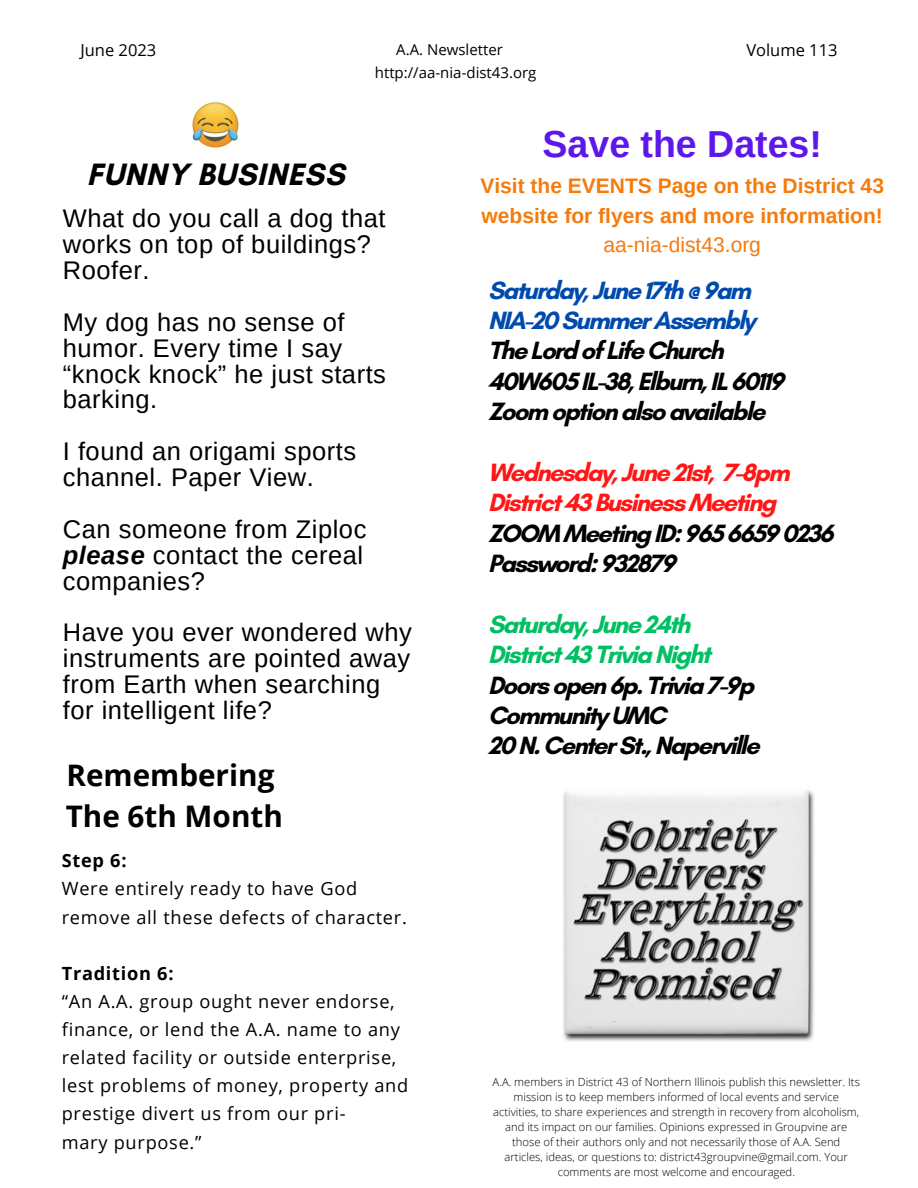
<style>
.page{position:relative;width:918px;height:1188px;background:#fff}
.page>*{position:absolute;margin:0;border:0;box-sizing:border-box;transform-origin:0 0}
.t1{font:700 37.5px "Arimo";color:#5e17eb}
.t2{font:700 31.5px "Glacial Indifference";letter-spacing:.02em;color:#000}
.t3{font:700 29.7px "Open Sans";color:#000}
.t4{font:25.5px/25.8px "Arimo";letter-spacing:.02em;color:#000}
.t5{font:700 25.5px "Glacial Indifference";letter-spacing:-.065em;color:#000}
.t6{font:700 25.5px "Glacial Indifference";letter-spacing:-.065em;color:#000100}
.t7{font:700 25.5px "Glacial Indifference";letter-spacing:-.065em;color:#ff1616}
.t8{font:700 25.5px "Glacial Indifference";letter-spacing:-.065em;color:#004aad}
.t9{font:700 25.5px "Glacial Indifference";letter-spacing:-.065em;color:#00bf63}
.t10{font:700 21px/29.2px "Arimo";color:#f47b0c}
.t11{font:21px "Arimo";color:#f47b0c}
.t12{font:18.15px/28.2px "Open Sans";letter-spacing:.04em;color:#000}
.t13{font:700 18.15px "Open Sans";letter-spacing:.04em;color:#000}
.t14{font:16.5px "Open Sans";color:#000}
.t15{font:15px "Open Sans";color:#000}
.t16{font:300 11.25px/15px "Open Sans";color:#000;text-align:center}
.s1{font-weight:700;font-style:italic}
</style>
<div class="page">
<img style="left:192px;top:102px;width:47px;height:46px">
<img style="left:563px;top:790px;width:251px;height:252px">
<p class="t14" style="left:80px;top:39px;width:77px">June 2023</p>
<p class="t15" style="left:396px;top:39px;width:108px">A.A. Newsletter</p>
<p class="t14" style="left:746px;top:39px;width:93px">Volume 113</p>
<p class="t15" style="left:375px;top:62px;width:163px">http://aa-nia-dist43.org</p>
<p class="t2" style="left:87px;top:155px;width:259px">FUNNY BUSINESS</p>
<p class="t4" style="left:63px;top:206px;width:324px">What do you call a dog that works on top of buildings?<br>Roofer.</p>
<p class="t4" style="left:63px;top:309px;width:325px">My dog has no sense of humor. Every time I say “knock knock” he just starts barking.</p>
<p class="t4" style="left:63px;top:438px;width:295px">I found an origami sports channel. Paper View.</p>
<p class="t4" style="left:63px;top:516px;width:305px">Can someone from Ziploc <span class="s1">please</span> contact the cereal companies?</p>
<p class="t4" style="left:63px;top:620px;width:351px">Have you ever wondered why instruments are pointed away from Earth when searching for intelligent life?</p>
<p class="t3" style="left:66px;top:755px;width:210px">Remembering</p>
<p class="t3" style="left:66px;top:795px;width:219px">The 6th Month</p>
<p class="t13" style="left:62px;top:848px;width:66px">Step 6:</p>
<p class="t12" style="left:62px;top:874px;width:347px">Were entirely ready to have God remove all these defects of character.</p>
<p class="t13" style="left:62px;top:960px;width:113px">Tradition 6:</p>
<p class="t12" style="left:62px;top:987px;width:348px">“An A.A. group ought never endorse, finance, or lend the A.A. name to any related facility or outside enterprise, lest problems of money, property and prestige divert us from our pri-</p>
<p class="t12" style="left:62px;top:1127px;width:141px">mary purpose.”</p>
<p class="t1" style="left:543px;top:124px;width:281px">Save the Dates!</p>
<p class="t10" style="left:480px;top:172px;width:405px">Visit the EVENTS Page on the District 43 website for flyers and more information!</p>
<p class="t11" style="left:603px;top:233px;width:159px">aa-nia-dist43.org</p>
<p class="t8" style="left:488px;top:274px;width:265px">Saturday, June 17th @ 9am</p>
<p class="t8" style="left:488px;top:305px;width:269px">NIA-20 Summer Assembly</p>
<p class="t6" style="left:488px;top:335px;width:237px">The Lord of Life Church</p>
<p class="t6" style="left:488px;top:366px;width:297px">40W605 IL-38, Elburn, IL 60119</p>
<p class="t6" style="left:488px;top:396px;width:279px">Zoom option also available</p>
<p class="t7" style="left:488px;top:457px;width:303px">Wednesday, June 21st, 7-8pm</p>
<p class="t7" style="left:488px;top:487px;width:290px">District 43 Business Meeting</p>
<p class="t5" style="left:488px;top:517px;width:347px">ZOOM Meeting ID: 965 6659 0236</p>
<p class="t5" style="left:488px;top:548px;width:189px">Password: 932879</p>
<p class="t9" style="left:488px;top:609px;width:204px">Saturday, June 24th</p>
<p class="t9" style="left:488px;top:639px;width:224px">District 43 Trivia Night</p>
<p class="t5" style="left:488px;top:669px;width:268px">Doors open 6p. Trivia 7-9p</p>
<p class="t5" style="left:488px;top:700px;width:180px">Community UMC</p>
<p class="t5" style="left:488px;top:730px;width:273px">20 N. Center St., Naperville</p>
<p class="t16" style="left:493px;top:1074px;width:369px">A.A. members in District 43 of Northern Illinois publish this newsletter. Its mission is to keep members informed of local events and service activities, to share experiences and strength in recovery from alcoholism, and its impact on our families. Opinions expressed in Groupvine are those of their authors only and not necessarily those of A.A. Send articles, ideas, or questions to: district43groupvine@gmail.com. Your comments are most welcome and encouraged.</p>
</div>
